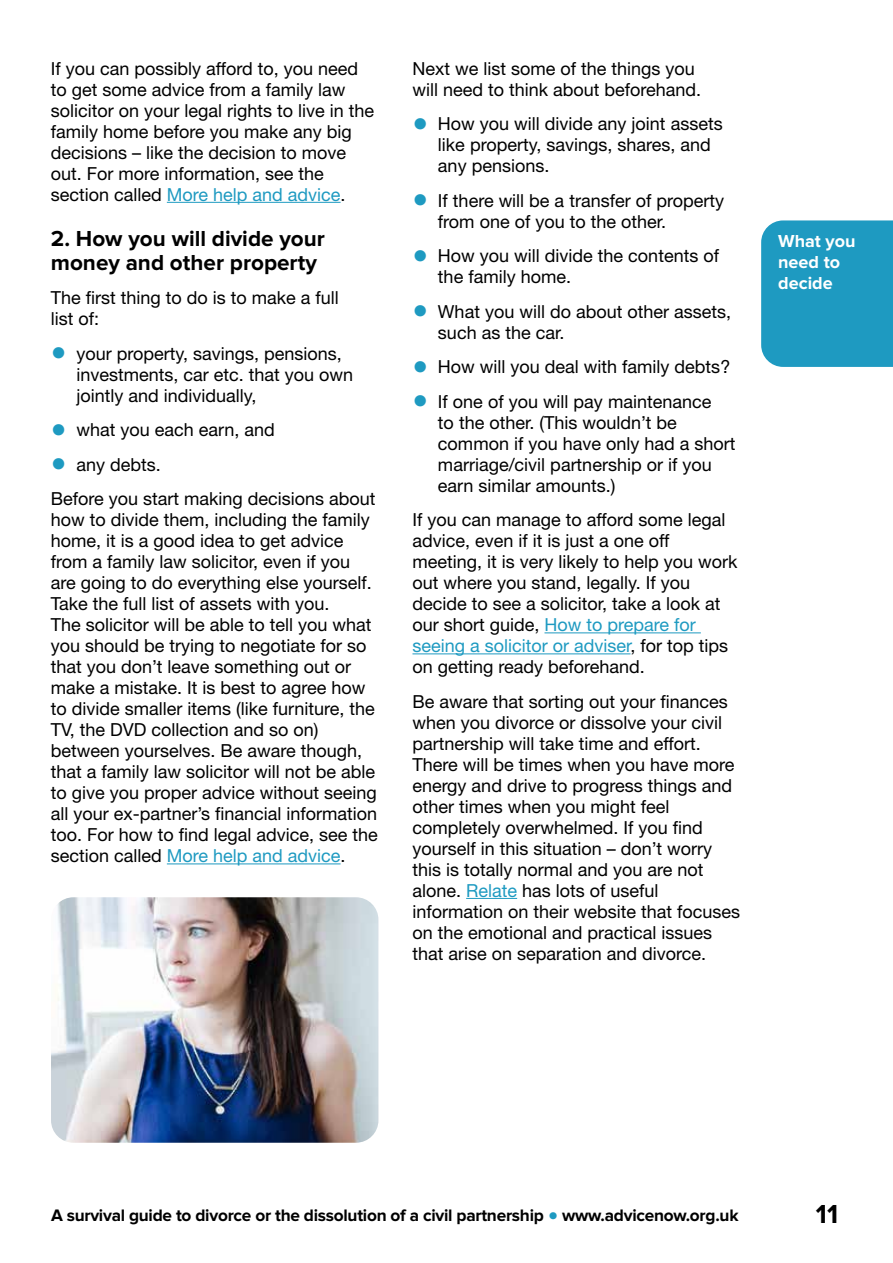
<style>
.page{position:relative;width:893px;height:1263px;background:#fff}
.page>*{position:absolute;margin:0;border:0;box-sizing:border-box;transform-origin:0 0}
.t1{font:700 27px "Proxima Nova";color:#000}
.t2{font:700 22.5px/24px "Proxima Nova";color:#000}
.t3{font:18px/21px "Helvetica Neue LT Std";color:#000}
.t4{font:700 18px/21px "Proxima Nova";color:#fff}
.t5{font:700 17.25px "Proxima Nova";letter-spacing:-.015em;color:#000}
.s1{color:#1e9ac1}
.s2{font-size:31.5px;color:#1e9ac1}
.s3{font-size:30px;color:#1e9ac1}
</style>
<div class="page">
<div style="left:761px;top:220px;width:132px;height:147px;background:#1e9ac1"></div>
<hr style="left:544px;top:632px;width:157px;height:1px;background:#1e9ac1">
<hr style="left:412px;top:653px;width:218px;height:1px;background:#1e9ac1">
<hr style="left:466px;top:898px;width:51px;height:1px;background:#1e9ac1">
<hr style="left:167px;top:202px;width:174px;height:1px;background:#1e9ac1">
<hr style="left:167px;top:863px;width:174px;height:1px;background:#1e9ac1">
<img style="left:51px;top:897px;width:327px;height:246px">
<p class="t3" style="left:51px;top:57px;width:325px">If you can possibly afford to, you need to get some advice from a family law solicitor on your legal rights to live in the family home before you make any big decisions – like the decision to move out. For more information, see the section called <span class="s1">More help and advice</span>.</p>
<p class="t2" style="left:51px;top:227px;width:276px">2. How you will divide your money and other property</p>
<p class="t3" style="left:51px;top:287px;width:290px">The first thing to do is to make a full list of:</p>
<p class="t3" style="left:76px;top:342px;width:278px;text-indent:-26px"><span class="s2">•</span> your property, savings, pensions, investments, car etc. that you own jointly and individually,</p>
<p class="t3" style="left:51px;top:419px;width:225px"><span class="s2">•</span> what you each earn, and</p>
<p class="t3" style="left:51px;top:447px;width:326px;line-height:34.5px"><span class="s2">•</span> any debts.<br>Before you start making decisions about</p>
<p class="t3" style="left:51px;top:509px;width:329px">how to divide them, including the family home, it is a good idea to get advice from a family law solicitor, even if you are going to do everything else yourself.<br>Take the full list of assets with you.<br>The solicitor will be able to tell you what you should be trying to negotiate for so that you don’t leave something out or make a mistake. It is best to agree how to divide smaller items (like furniture, the TV, the DVD collection and so on) between yourselves. Be aware though, that a family law solicitor will not be able to give you proper advice without seeing all your ex-partner’s financial information too. For how to find legal advice, see the section called <span class="s1">More help and advice</span>.</p>
<p class="t3" style="left:412px;top:57px;width:290px">Next we list some of the things you will need to think about beforehand.</p>
<p class="t3" style="left:438px;top:113px;width:286px;text-indent:-26px"><span class="s2">•</span> How you will divide any joint assets like property, savings, shares, and any pensions.</p>
<p class="t3" style="left:438px;top:189px;width:287px;text-indent:-26px"><span class="s2">•</span> If there will be a transfer of property from one of you to the other.</p>
<p class="t3" style="left:438px;top:245px;width:282px;text-indent:-26px"><span class="s2">•</span> How you will divide the contents of the family home.</p>
<p class="t3" style="left:438px;top:300px;width:295px;text-indent:-26px"><span class="s2">•</span> What you will do about other assets, such as the car.</p>
<p class="t3" style="left:412px;top:356px;width:319px"><span class="s2">•</span> How will you deal with family debts?</p>
<p class="t3" style="left:438px;top:390px;width:299px;text-indent:-26px"><span class="s2">•</span> If one of you will pay maintenance<br>to the other. (This wouldn’t be common if you have only had a short marriage/civil partnership or if you earn similar amounts.)</p>
<p class="t3" style="left:412px;top:509px;width:327px">If you can manage to afford some legal advice, even if it is just a one off meeting, it is very likely to help you work out where you stand, legally. If you decide to see a solicitor, take a look at our short guide, <span class="s1">How to prepare for seeing a solicitor or adviser</span>, for top tips on getting ready beforehand.</p>
<p class="t3" style="left:412px;top:690px;width:329px">Be aware that sorting out your finances when you divorce or dissolve your civil partnership will take time and effort.<br>There will be times when you have more energy and drive to progress things and other times when you might feel completely overwhelmed. If you find yourself in this situation – don’t worry this is totally normal and you are not alone. <span class="s1">Relate</span> has lots of useful information on their website that focuses on the emotional and practical issues that arise on separation and divorce.</p>
<p class="t4" style="left:778px;top:232px;width:79px">What you need to decide</p>
<p class="t5" style="left:51px;top:1207px;width:689px">A survival guide to divorce or the dissolution of a civil partnership <span class="s3">•</span> www.advicenow.org.uk</p>
<h1 class="t1" style="left:816px;top:1202px;width:24px">11</h1>
</div>
